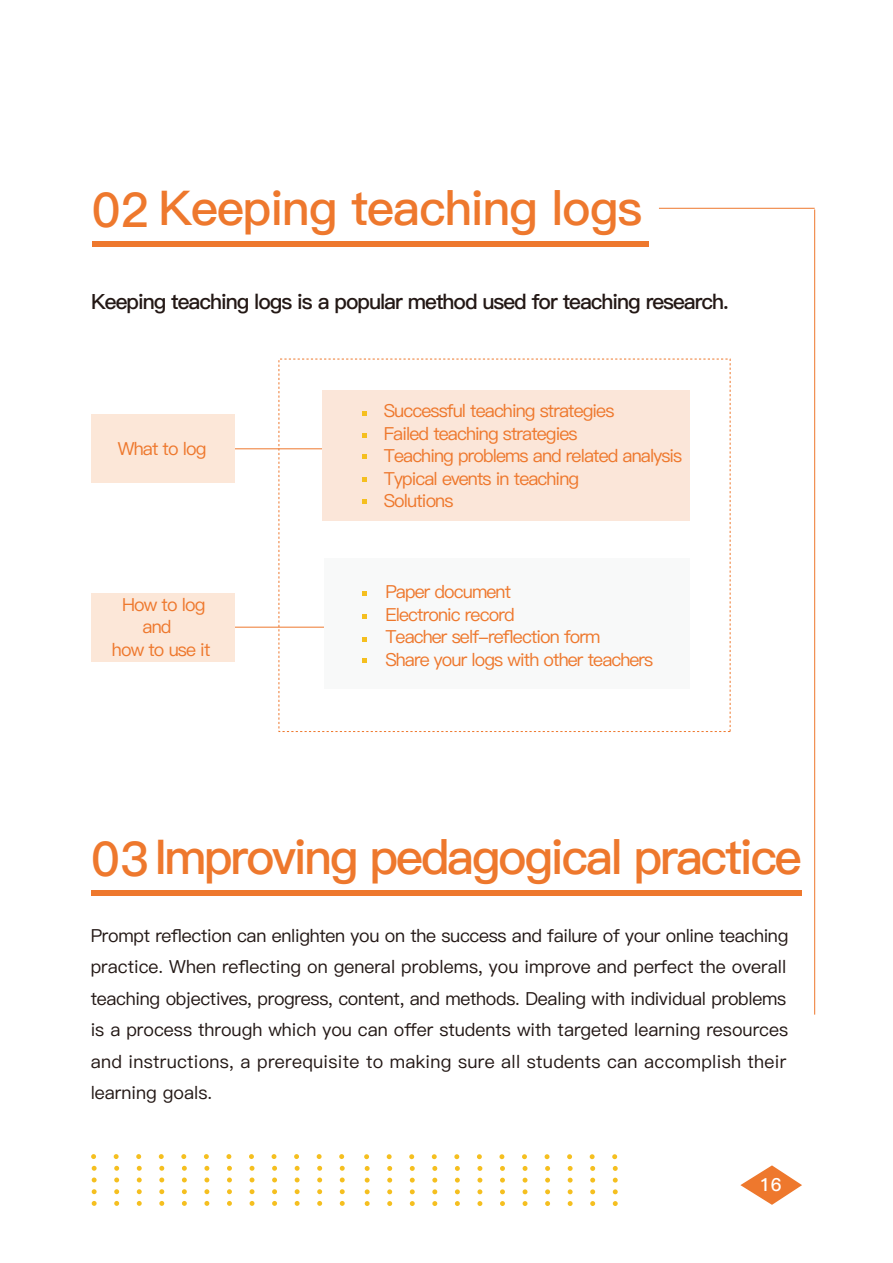
<style>
.page{position:relative;width:893px;height:1263px;background:#fff}
.page>*{position:absolute;margin:0;border:0;box-sizing:border-box;transform-origin:0 0}
.t1{font:48px "Ping Fang SC Bold";letter-spacing:-.05em;color:#ee782d}
.t2{font:48px "Ping Fang SC Bold";letter-spacing:-.025em;color:#ee782d}
.t3{font:21px "Ping Fang SC Bold";letter-spacing:-.05em;color:#231815}
.t4{font:18px/31.5px "Ping Fang SC Medium";letter-spacing:.015em;color:#231815;text-align:justify}
.t5{font:18px/22.5px "Ping Fang SC Medium";letter-spacing:-.05em;color:#ee782d}
.t6{font:18px "Ping Fang SC Bold";color:#fff}
</style>
<div class="page">
<svg style="left:92px;top:1166px;width:5px;height:5px"></svg>
<svg style="left:114px;top:1166px;width:5px;height:5px"></svg>
<svg style="left:137px;top:1166px;width:5px;height:5px"></svg>
<svg style="left:159px;top:1166px;width:5px;height:5px"></svg>
<svg style="left:182px;top:1166px;width:5px;height:5px"></svg>
<svg style="left:204px;top:1166px;width:5px;height:5px"></svg>
<svg style="left:227px;top:1166px;width:5px;height:5px"></svg>
<svg style="left:250px;top:1166px;width:4px;height:5px"></svg>
<svg style="left:272px;top:1166px;width:5px;height:5px"></svg>
<svg style="left:295px;top:1166px;width:5px;height:5px"></svg>
<svg style="left:317px;top:1166px;width:5px;height:5px"></svg>
<svg style="left:340px;top:1166px;width:5px;height:5px"></svg>
<svg style="left:92px;top:1177px;width:5px;height:5px"></svg>
<svg style="left:114px;top:1177px;width:5px;height:5px"></svg>
<svg style="left:137px;top:1177px;width:5px;height:5px"></svg>
<svg style="left:159px;top:1177px;width:5px;height:5px"></svg>
<svg style="left:182px;top:1177px;width:5px;height:5px"></svg>
<svg style="left:204px;top:1177px;width:5px;height:5px"></svg>
<svg style="left:227px;top:1177px;width:5px;height:5px"></svg>
<svg style="left:250px;top:1177px;width:4px;height:5px"></svg>
<svg style="left:272px;top:1177px;width:5px;height:5px"></svg>
<svg style="left:295px;top:1177px;width:5px;height:5px"></svg>
<svg style="left:317px;top:1177px;width:5px;height:5px"></svg>
<svg style="left:340px;top:1177px;width:5px;height:5px"></svg>
<svg style="left:92px;top:1189px;width:5px;height:5px"></svg>
<svg style="left:114px;top:1189px;width:5px;height:5px"></svg>
<svg style="left:137px;top:1189px;width:5px;height:5px"></svg>
<svg style="left:159px;top:1189px;width:5px;height:5px"></svg>
<svg style="left:182px;top:1189px;width:5px;height:5px"></svg>
<svg style="left:204px;top:1189px;width:5px;height:5px"></svg>
<svg style="left:227px;top:1189px;width:5px;height:5px"></svg>
<svg style="left:250px;top:1189px;width:4px;height:5px"></svg>
<svg style="left:272px;top:1189px;width:5px;height:5px"></svg>
<svg style="left:295px;top:1189px;width:5px;height:5px"></svg>
<svg style="left:317px;top:1189px;width:5px;height:5px"></svg>
<svg style="left:340px;top:1189px;width:5px;height:5px"></svg>
<svg style="left:92px;top:1201px;width:5px;height:5px"></svg>
<svg style="left:114px;top:1201px;width:5px;height:5px"></svg>
<svg style="left:137px;top:1201px;width:5px;height:5px"></svg>
<svg style="left:159px;top:1201px;width:5px;height:5px"></svg>
<svg style="left:182px;top:1201px;width:5px;height:5px"></svg>
<svg style="left:204px;top:1201px;width:5px;height:5px"></svg>
<svg style="left:227px;top:1201px;width:5px;height:5px"></svg>
<svg style="left:250px;top:1201px;width:4px;height:5px"></svg>
<svg style="left:272px;top:1201px;width:5px;height:5px"></svg>
<svg style="left:295px;top:1201px;width:5px;height:5px"></svg>
<svg style="left:317px;top:1201px;width:5px;height:5px"></svg>
<svg style="left:340px;top:1201px;width:5px;height:5px"></svg>
<svg style="left:365px;top:1166px;width:5px;height:5px"></svg>
<svg style="left:387px;top:1166px;width:5px;height:5px"></svg>
<svg style="left:410px;top:1166px;width:5px;height:5px"></svg>
<svg style="left:432px;top:1166px;width:5px;height:5px"></svg>
<svg style="left:455px;top:1166px;width:5px;height:5px"></svg>
<svg style="left:477px;top:1166px;width:5px;height:5px"></svg>
<svg style="left:500px;top:1166px;width:5px;height:5px"></svg>
<svg style="left:523px;top:1166px;width:4px;height:5px"></svg>
<svg style="left:545px;top:1166px;width:5px;height:5px"></svg>
<svg style="left:568px;top:1166px;width:5px;height:5px"></svg>
<svg style="left:590px;top:1166px;width:5px;height:5px"></svg>
<svg style="left:613px;top:1166px;width:5px;height:5px"></svg>
<svg style="left:365px;top:1178px;width:5px;height:4px"></svg>
<svg style="left:387px;top:1178px;width:5px;height:4px"></svg>
<svg style="left:410px;top:1178px;width:5px;height:4px"></svg>
<svg style="left:432px;top:1178px;width:5px;height:4px"></svg>
<svg style="left:455px;top:1178px;width:5px;height:4px"></svg>
<svg style="left:477px;top:1178px;width:5px;height:4px"></svg>
<svg style="left:500px;top:1178px;width:5px;height:4px"></svg>
<svg style="left:523px;top:1178px;width:4px;height:4px"></svg>
<svg style="left:545px;top:1178px;width:5px;height:4px"></svg>
<svg style="left:568px;top:1178px;width:5px;height:4px"></svg>
<svg style="left:590px;top:1178px;width:5px;height:4px"></svg>
<svg style="left:613px;top:1178px;width:5px;height:4px"></svg>
<svg style="left:365px;top:1189px;width:5px;height:5px"></svg>
<svg style="left:387px;top:1189px;width:5px;height:5px"></svg>
<svg style="left:410px;top:1189px;width:5px;height:5px"></svg>
<svg style="left:432px;top:1189px;width:5px;height:5px"></svg>
<svg style="left:455px;top:1189px;width:5px;height:5px"></svg>
<svg style="left:477px;top:1189px;width:5px;height:5px"></svg>
<svg style="left:500px;top:1189px;width:5px;height:5px"></svg>
<svg style="left:523px;top:1189px;width:4px;height:5px"></svg>
<svg style="left:545px;top:1189px;width:5px;height:5px"></svg>
<svg style="left:568px;top:1189px;width:5px;height:5px"></svg>
<svg style="left:590px;top:1189px;width:5px;height:5px"></svg>
<svg style="left:613px;top:1189px;width:5px;height:5px"></svg>
<svg style="left:365px;top:1201px;width:5px;height:5px"></svg>
<svg style="left:387px;top:1201px;width:5px;height:5px"></svg>
<svg style="left:410px;top:1201px;width:5px;height:5px"></svg>
<svg style="left:432px;top:1201px;width:5px;height:5px"></svg>
<svg style="left:455px;top:1201px;width:5px;height:5px"></svg>
<svg style="left:477px;top:1201px;width:5px;height:5px"></svg>
<svg style="left:500px;top:1201px;width:5px;height:5px"></svg>
<svg style="left:523px;top:1201px;width:4px;height:5px"></svg>
<svg style="left:545px;top:1201px;width:5px;height:5px"></svg>
<svg style="left:568px;top:1201px;width:5px;height:5px"></svg>
<svg style="left:590px;top:1201px;width:5px;height:5px"></svg>
<svg style="left:613px;top:1201px;width:5px;height:5px"></svg>
<svg style="left:91px;top:1154px;width:5px;height:5px"></svg>
<svg style="left:114px;top:1154px;width:5px;height:5px"></svg>
<svg style="left:136px;top:1154px;width:5px;height:5px"></svg>
<svg style="left:159px;top:1154px;width:5px;height:5px"></svg>
<svg style="left:181px;top:1154px;width:5px;height:5px"></svg>
<svg style="left:204px;top:1154px;width:5px;height:5px"></svg>
<svg style="left:226px;top:1154px;width:5px;height:5px"></svg>
<svg style="left:249px;top:1154px;width:5px;height:5px"></svg>
<svg style="left:272px;top:1154px;width:4px;height:5px"></svg>
<svg style="left:294px;top:1154px;width:5px;height:5px"></svg>
<svg style="left:317px;top:1154px;width:5px;height:5px"></svg>
<svg style="left:339px;top:1154px;width:5px;height:5px"></svg>
<svg style="left:364px;top:1154px;width:5px;height:5px"></svg>
<svg style="left:387px;top:1154px;width:5px;height:5px"></svg>
<svg style="left:409px;top:1154px;width:5px;height:5px"></svg>
<svg style="left:432px;top:1154px;width:5px;height:5px"></svg>
<svg style="left:454px;top:1154px;width:5px;height:5px"></svg>
<svg style="left:477px;top:1154px;width:5px;height:5px"></svg>
<svg style="left:499px;top:1154px;width:5px;height:5px"></svg>
<svg style="left:522px;top:1154px;width:5px;height:5px"></svg>
<svg style="left:545px;top:1154px;width:4px;height:5px"></svg>
<svg style="left:567px;top:1154px;width:5px;height:5px"></svg>
<svg style="left:590px;top:1154px;width:5px;height:5px"></svg>
<svg style="left:612px;top:1154px;width:5px;height:5px"></svg>
<hr style="left:659px;top:208px;width:156px;height:1px;background:#ee782d">
<hr style="left:814px;top:209px;width:1px;height:805px;background:#ee782d">
<hr style="left:233px;top:448px;width:110px;height:1px;background:#ee782d">
<hr style="left:235px;top:627px;width:110px;height:1px;background:#ee782d">
<div style="left:91px;top:415px;width:144px;height:68px;background:#fce7d8"></div>
<div style="left:91px;top:593px;width:144px;height:68px;background:#fce7d8"></div>
<svg style="left:740px;top:1165px;width:62px;height:40px"></svg>
<div style="left:324px;top:558px;width:366px;height:131px;background:#f8f9f9"></div>
<div style="left:322px;top:390px;width:368px;height:131px;background:#fbe6d9"></div>
<svg style="left:363px;top:412px;width:4px;height:4px"></svg>
<svg style="left:363px;top:434px;width:4px;height:4px"></svg>
<svg style="left:363px;top:454px;width:4px;height:4px"></svg>
<svg style="left:363px;top:499px;width:4px;height:5px"></svg>
<svg style="left:363px;top:477px;width:4px;height:5px"></svg>
<svg style="left:363px;top:614px;width:4px;height:4px"></svg>
<svg style="left:363px;top:637px;width:4px;height:5px"></svg>
<svg style="left:363px;top:591px;width:4px;height:4px"></svg>
<svg style="left:363px;top:659px;width:4px;height:4px"></svg>
<div style="left:92px;top:241px;width:557px;height:5px;background:#ee782d"></div>
<div style="left:91px;top:890px;width:711px;height:5px;background:#ee782d"></div>
<h1 class="t2" style="left:92px;top:179px;width:552px">02 Keeping teaching logs</h1>
<p class="t3" style="left:91px;top:289px;width:639px">Keeping teaching logs is a popular method used for teaching research.</p>
<p class="t5" style="left:118px;top:437px;width:90px">What to log</p>
<p class="t5" style="left:112px;top:593px;width:100px;text-align:center">How to log and<br>how to use it</p>
<p class="t5" style="left:384px;top:400px;width:300px">Successful teaching strategies<br>Failed teaching strategies<br>Teaching problems and related analysis<br>Typical events in teaching<br>Solutions</p>
<p class="t5" style="left:385px;top:581px;width:270px">Paper document<br>Electronic record<br>Teacher self-reflection form<br>Share your logs with other teachers</p>
<h1 class="t1" style="left:91px;top:828px;width:712px">03 Improving pedagogical practice</h1>
<p class="t4" style="left:91px;top:920px;width:699px">Prompt reflection can enlighten you on the success and failure of your online teaching practice. When reflecting on general problems, you improve and perfect the overall teaching objectives, progress, content, and methods. Dealing with individual problems is a process through which you can offer students with targeted learning resources and instructions, a prerequisite to making sure all students can accomplish their learning goals.</p>
<p class="t6" style="left:760px;top:1174px;width:23px">16</p>
</div>
